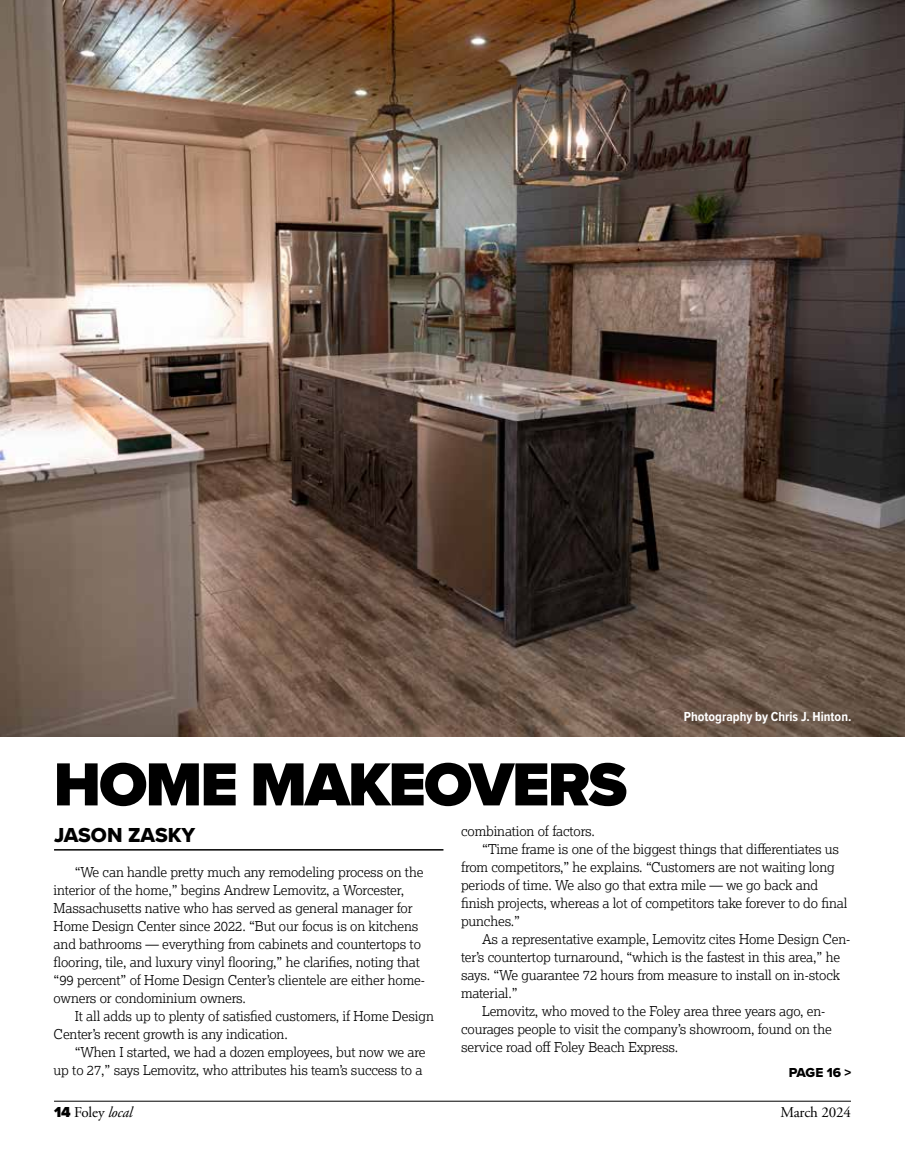
<style>
.page{position:relative;width:905px;height:1175px;background:#fff}
.page>*{position:absolute;margin:0;border:0;box-sizing:border-box;transform-origin:0 0}
.t1{font:900 63px "Proxima Nova";letter-spacing:-.03em;color:#000}
.t2{font:21px "Proxima Nova Extrabld";color:#000}
.t3{font:15px "Adobe Garamond Pro";letter-spacing:-.01em;color:#000}
.t4{font:300 13.5px/18px "Lexia";letter-spacing:-.01em;color:#000}
.t5{font:700 13.5px "Proxima Nova Cond";color:#fff}
.t6{font:13.5px "Proxima Nova Extrabld";letter-spacing:-.015em;color:#000}
.s1{font-family:"Proxima Nova";font-weight:900}
.s2{font-style:italic}
</style>
<div class="page">
<img style="left:0;top:0;width:904px;height:736px">
<hr style="left:54px;top:849px;width:389px;height:1px;background:#000">
<hr style="left:54px;top:1100px;width:796px;height:1px;background:#000">
<h1 class="t1" style="left:54px;top:737px;width:575px">HOME MAKEOVERS</h1>
<p class="t5" style="left:684px;top:707px;width:169px">Photography by Chris J. Hinton.</p>
<h2 class="t2" style="left:54px;top:819px;width:143px">JASON ZASKY</h2>
<p class="t4" style="left:54px;top:862px;width:373px;text-indent:21px">“We can handle pretty much any remodeling process on the interior of the home,” begins Andrew Lemovitz, a Worcester, Massachusetts native who has served as general manager for Home Design Center since 2022. “But our focus is on kitchens and bathrooms — everything from cabinets and countertops to flooring, tile, and luxury vinyl flooring,” he clarifies, noting that “99 percent” of Home Design Center’s clientele are either home&shy;owners or condominium owners.</p>
<p class="t4" style="left:54px;top:1006px;width:382px;text-indent:21px">It all adds up to plenty of satisfied customers, if Home Design<br>Center’s recent growth is any indication.</p>
<p class="t4" style="left:54px;top:1042px;width:373px;text-align:right">“When I started, we had a dozen employees, but now we are<br>up to 27,” says Lemovitz, who attributes his team’s success to a</p>
<p class="t4" style="left:461px;top:821px;width:135px">combination of factors.</p>
<p class="t4" style="left:482px;top:839px;width:358px">“Time frame is one of the biggest things that differentiates us</p>
<p class="t4" style="left:461px;top:857px;width:375px">from competitors,” he explains. “Customers are not waiting long</p>
<p class="t4" style="left:461px;top:875px;width:358px">periods of time. We also go that extra mile — we go back and</p>
<p class="t4" style="left:461px;top:893px;width:388px">finish projects, whereas a lot of competitors take forever to do final</p>
<p class="t4" style="left:461px;top:911px;width:60px">punches.”</p>
<p class="t4" style="left:482px;top:929px;width:370px">As a representative example, Lemovitz cites Home Design Cen-</p>
<p class="t4" style="left:461px;top:947px;width:380px">ter’s countertop turnaround, “which is the fastest in this area,” he</p>
<p class="t4" style="left:461px;top:965px;width:380px">says. “We guarantee 72 hours from measure to install on in-stock</p>
<p class="t4" style="left:461px;top:983px;width:58px">material.”</p>
<p class="t4" style="left:482px;top:1001px;width:345px">Lemovitz, who moved to the Foley area three years ago, en-</p>
<p class="t4" style="left:461px;top:1019px;width:372px">courages people to visit the company’s showroom, found on the</p>
<p class="t4" style="left:461px;top:1037px;width:219px">service road off Foley Beach Express.</p>
<p class="t6" style="left:789px;top:1062px;width:64px">PAGE 16 &gt;</p>
<p class="t3" style="left:54px;top:1102px;width:80px"><span class="s1">14</span> Foley <span class="s2">local</span></p>
<p class="t3" style="left:780px;top:1102px;width:72px">March 2024</p>
</div>
